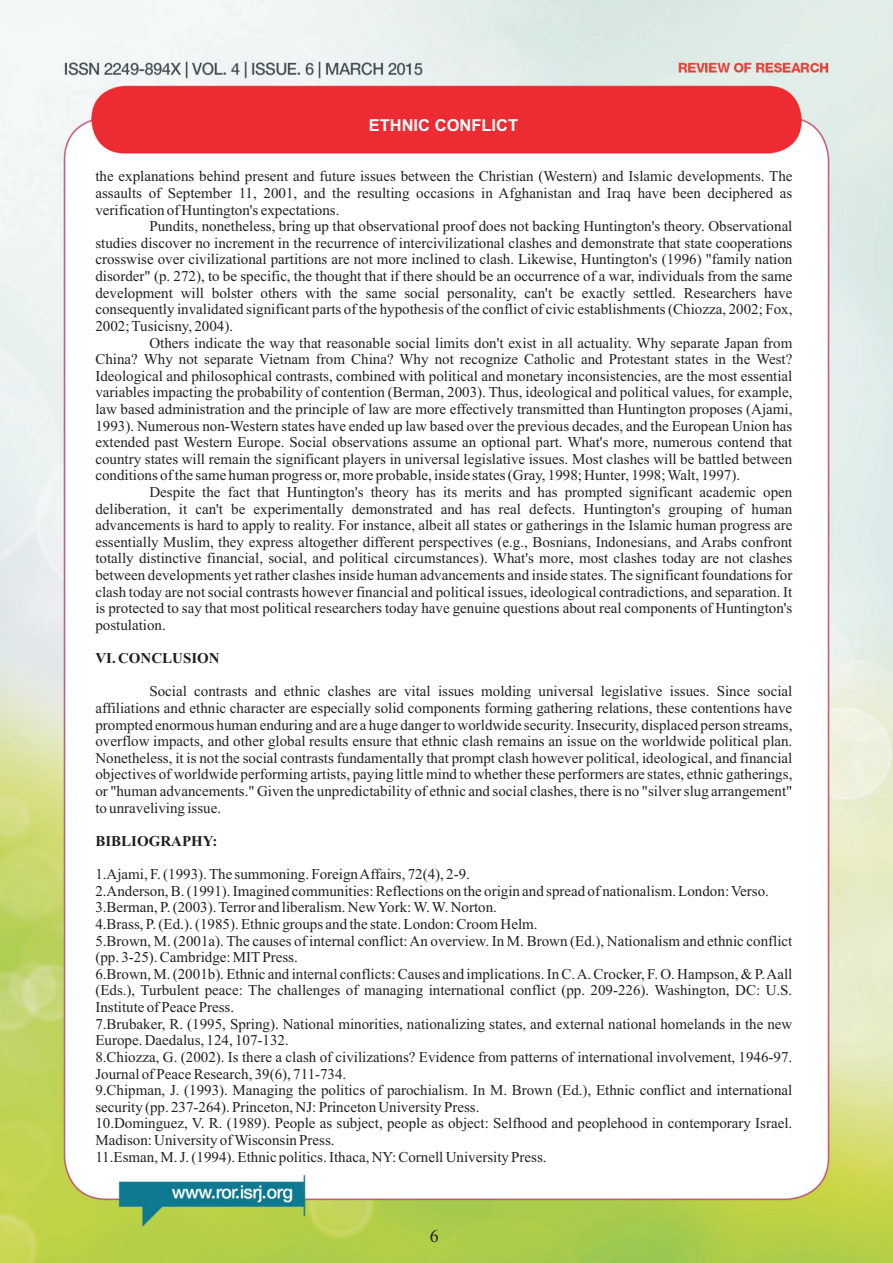
<style>
.page{position:relative;width:893px;height:1263px;background:#fff}
.page>*{position:absolute;margin:0;border:0;box-sizing:border-box;transform-origin:0 0}
.t1{font:18px "Times New Roman";color:#231f20}
.t2{font:700 16.5px "Arial";color:#fff}
.t3{font:15px/16.6px "Times New Roman";color:#231f20;text-align:justify}
.t4{font:700 15px "Times New Roman";color:#231f20}
</style>
<div class="page">
<img style="left:0;top:0;width:893px;height:1263px">
<p class="t2" style="left:369px;top:119px;width:151px">ETHNIC CONFLICT</p>
<p class="t3" style="left:95px;top:169px;width:698px">the explanations behind present and future issues between the Christian (Western) and Islamic developments. The assaults of September 11, 2001, and the resulting occasions in Afghanistan and Iraq have been deciphered as verification of Huntington's expectations.</p>
<p class="t3" style="left:95px;top:219px;width:698px;text-indent:54px">Pundits, nonetheless, bring up that observational proof does not backing Huntington's theory. Observational studies discover no increment in the recurrence of intercivilizational clashes and demonstrate that state cooperations crosswise over civilizational partitions are not more inclined to clash. Likewise, Huntington's (1996) "family nation disorder" (p. 272), to be specific, the thought that if there should be an occurrence of a war, individuals from the same development will bolster others with the same social personality, can't be exactly settled. Researchers have consequently invalidated significant parts of the hypothesis of the conflict of civic establishments (Chiozza, 2002; Fox, 2002; Tusicisny, 2004).</p>
<p class="t3" style="left:95px;top:336px;width:698px;text-indent:54px">Others indicate the way that reasonable social limits don't exist in all actuality. Why separate Japan from China? Why not separate Vietnam from China? Why not recognize Catholic and Protestant states in the West?<br>Ideological and philosophical contrasts, combined with political and monetary inconsistencies, are the most essential variables impacting the probability of contention (Berman, 2003). Thus, ideological and political values, for example, law based administration and the principle of law are more effectively transmitted than Huntington proposes (Ajami, 1993). Numerous non-Western states have ended up law based over the previous decades, and the European Union has extended past Western Europe. Social observations assume an optional part. What's more, numerous contend that country states will remain the significant players in universal legislative issues. Most clashes will be battled between conditions of the same human progress or, more probable, inside states (Gray, 1998; Hunter, 1998; Walt, 1997).</p>
<p class="t3" style="left:95px;top:485px;width:698px;text-indent:54px">Despite the fact that Huntington's theory has its merits and has prompted significant academic open deliberation, it can't be experimentally demonstrated and has real defects. Huntington's grouping of human advancements is hard to apply to reality. For instance, albeit all states or gatherings in the Islamic human progress are essentially Muslim, they express altogether different perspectives (e.g., Bosnians, Indonesians, and Arabs confront totally distinctive financial, social, and political circumstances). What's more, most clashes today are not clashes between developments yet rather clashes inside human advancements and inside states. The significant foundations for clash today are not social contrasts however financial and political issues, ideological contradictions, and separation. It is protected to say that most political researchers today have genuine questions about real components of Huntington's postulation.</p>
<p class="t4" style="left:95px;top:653px;width:126px">VI. CONCLUSION</p>
<p class="t3" style="left:95px;top:684px;width:698px;text-indent:54px">Social contrasts and ethnic clashes are vital issues molding universal legislative issues. Since social affiliations and ethnic character are especially solid components forming gathering relations, these contentions have prompted enormous human enduring and are a huge danger to worldwide security. Insecurity, displaced person streams, overflow impacts, and other global results ensure that ethnic clash remains an issue on the worldwide political plan.<br>Nonetheless, it is not the social contrasts fundamentally that prompt clash however political, ideological, and financial objectives of worldwide performing artists, paying little mind to whether these performers are states, ethnic gatherings, or "human advancements." Given the unpredictability of ethnic and social clashes, there is no "silver slug arrangement" to unraveliving issue.</p>
<p class="t4" style="left:95px;top:836px;width:123px">BIBLIOGRAPHY:</p>
<p class="t3" style="left:95px;top:867px;width:698px;text-align:left">1.Ajami, F. (1993). The summoning. Foreign Affairs, 72(4), 2-9.<br>2.Anderson, B. (1991). Imagined communities: Reflections on the origin and spread of nationalism. London: Verso.<br>3.Berman, P. (2003). Terror and liberalism. New York: W. W. Norton.<br>4.Brass, P. (Ed.). (1985). Ethnic groups and the state. London: Croom Helm.<br>5.Brown, M. (2001a). The causes of internal conflict: An overview. In M. Brown (Ed.), Nationalism and ethnic conflict (pp. 3-25). Cambridge: MITPress.<br>6.Brown, M. (2001b). Ethnic and internal conflicts: Causes and implications. In C. A. Crocker, F. O. Hampson, &amp; P. Aall (Eds.), Turbulent peace: The challenges of managing international conflict (pp. 209-226). Washington, DC: U.S.<br>Institute of Peace Press.<br>7.Brubaker, R. (1995, Spring). National minorities, nationalizing states, and external national homelands in the new Europe. Daedalus, 124, 107-132.<br>8.Chiozza, G. (2002). Is there a clash of civilizations? Evidence from patterns of international involvement, 1946-97.<br>Journal of Peace Research, 39(6), 711-734.<br>9.Chipman, J. (1993). Managing the politics of parochialism. In M. Brown (Ed.), Ethnic conflict and international security (pp. 237-264). Princeton, NJ: Princeton University Press.<br>10.Dominguez, V. R. (1989). People as subject, people as object: Selfhood and peoplehood in contemporary Israel.<br>Madison: University of Wisconsin Press.<br>11.Esman, M. J. (1994). Ethnic politics. Ithaca, NY: Cornell University Press.</p>
<p class="t1" style="left:430px;top:1229px;width:10px">6</p>
</div>
